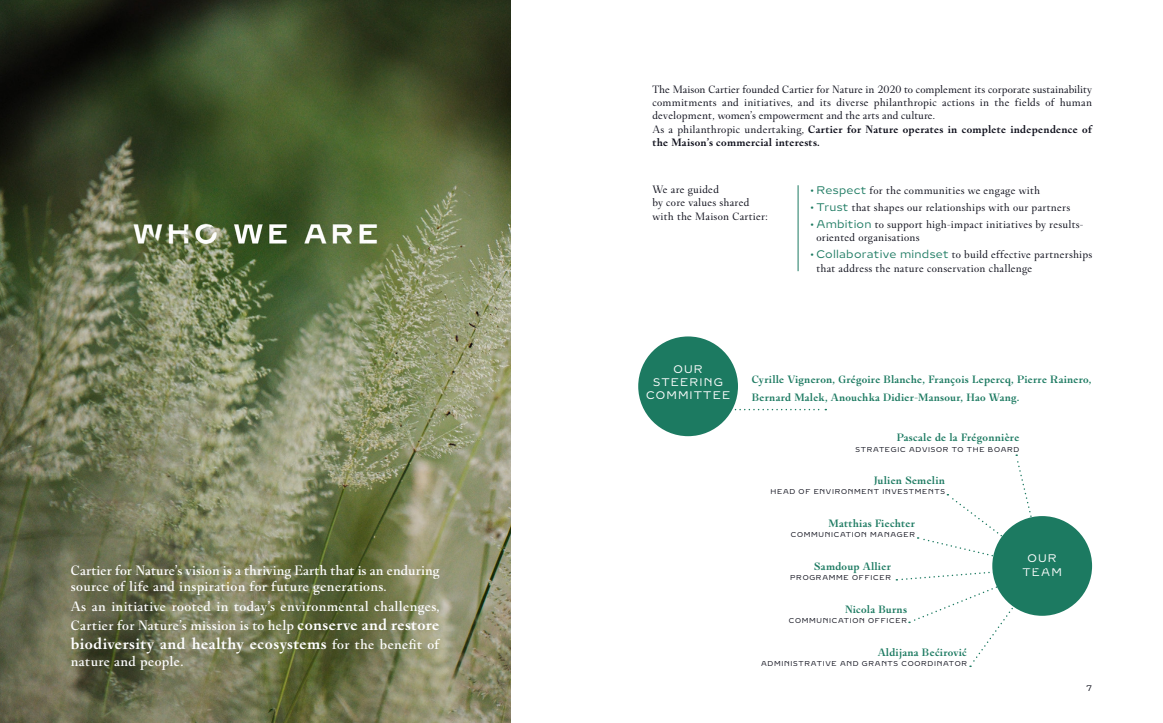
<style>
.page{position:relative;width:1163px;height:723px;background:#fff}
.page>*{position:absolute;margin:0;border:0;box-sizing:border-box;transform-origin:0 0}
.t1{font:700 16px "Fancy Cut Pro";letter-spacing:.02em;color:#fff}
.t2{font:500 14px/16.8px "Fancy Cut Pro";letter-spacing:.02em;color:#fff}
.t3{font:11px/13.2px "Fancy Cut Pro";letter-spacing:.02em;color:#0b0c18}
.t4{font:700 11px/18px "Fancy Cut Pro";letter-spacing:.02em;color:#1c7a61}
.t5{font:11px/13.2px "Brilliant Cut Pro";letter-spacing:.1em;color:#fff;text-align:center}
.t6{font:8px "Brilliant Cut Pro";color:#0b0c18}
.t7{font:7px "Brilliant Cut Pro";letter-spacing:.1em;color:#0b0c18}
.s1{font-weight:700;font-size:16px}
.s2{font-weight:500;font-size:14px}
.s3{font-weight:700}
.s4{color:#1c7a61}
.s5{font-family:"Brilliant Cut Pro";color:#1c7a61}
</style>
<div class="page">
<img style="left:0;top:0;width:510px;height:723px">
<div style="left:638px;top:336px;width:99px;height:100px;background:#1c7a61;border-radius:50%"></div>
<hr style="left:797px;top:185px;width:1px;height:86px;background:#1c7a61">
<svg style="left:731px;top:409px;width:95px;height:1px"></svg>
<div style="left:992px;top:516px;width:99px;height:100px;background:#1c7a61;border-radius:50%"></div>
<svg style="left:896px;top:454px;width:148px;height:213px"></svg>
<p class="t2" style="left:71px;top:562px;width:370px">Cartier for Nature’s vision is a thriving Earth that is an enduring source of life and inspiration for future generations.</p>
<p class="t2" style="left:71px;top:597px;width:370px;line-height:19.2px">As an initiative rooted in today’s environmental challenges,<br>Cartier for Nature’s mission is to help <span class="s1">conserve and restore</span></p>
<h1 class="t1" style="left:71px;top:634px;width:370px">biodiversity and healthy ecosystems <span class="s2">for the benefit of</span></h1>
<p class="t2" style="left:71px;top:653px;width:114px">nature and people.</p>
<p class="t3" style="left:652px;top:83px;width:441px">The Maison Cartier founded Cartier for Nature in 2020 to complement its corporate sustainability commitments and initiatives, and its diverse philanthropic actions in the fields of human development, women’s empowerment and the arts and culture.<br>As a philanthropic undertaking, <span class="s3">Cartier for Nature operates in complete independence of the Maison’s commercial interests.</span></p>
<p class="t3" style="left:652px;top:183px;width:117px">We are guided<br>by core values shared with the Maison Cartier:</p>
<p class="t3" style="left:810px;top:184px;width:231px"><span class="s4">•</span> <span class="s5">Respect</span> for the communities we engage with</p>
<p class="t3" style="left:810px;top:201px;width:261px"><span class="s4">•</span> <span class="s5">Trust</span> that shapes our relationships with our partners</p>
<p class="t3" style="left:816px;top:218px;width:268px;text-indent:-6px"><span class="s4">•</span> <span class="s5">Ambition</span> to support high-impact initiatives by results&shy;oriented organisations</p>
<p class="t3" style="left:816px;top:248px;width:277px;text-indent:-6px"><span class="s4">•</span> <span class="s5">Collaborative mindset</span> to build effective partnerships that address the nature conservation challenge</p>
<p class="t5" style="left:646px;top:362px;width:86px">OUR<br>STEERING<br>COMMITTEE</p>
<p class="t4" style="left:751px;top:370px;width:341px">Cyrille Vigneron, Grégoire Blanche, François Lepercq, Pierre Rainero,<br>Bernard Malek, Anouchka Didier-Mansour, Hao Wang.</p>
<p class="t4" style="left:896px;top:429px;width:124px">Pascale de la Frégonnière</p>
<p class="t7" style="left:855px;top:445px;width:165px">STRATEGIC ADVISOR TO THE BOARD</p>
<p class="t4" style="left:873px;top:471px;width:72px">Julien Semelin</p>
<p class="t7" style="left:770px;top:488px;width:176px">HEAD OF ENVIRONMENT INVESTMENTS</p>
<p class="t4" style="left:828px;top:514px;width:88px">Matthias Fiechter</p>
<p class="t7" style="left:790px;top:531px;width:126px">COMMUNICATION MANAGER</p>
<p class="t4" style="left:814px;top:557px;width:78px">Samdoup Allier</p>
<p class="t7" style="left:790px;top:573px;width:102px">PROGRAMME OFFICER</p>
<p class="t4" style="left:845px;top:600px;width:63px">Nicola Burns</p>
<p class="t7" style="left:788px;top:616px;width:120px">COMMUNICATION OFFICER</p>
<p class="t4" style="left:877px;top:643px;width:91px">Aldijana Bećirović</p>
<p class="t7" style="left:761px;top:659px;width:207px">ADMINISTRATIVE AND GRANTS COORDINATOR</p>
<p class="t5" style="left:1022px;top:552px;width:41px">OUR<br>TEAM</p>
<p class="t6" style="left:1086px;top:683px;width:7px">7</p>
</div>
